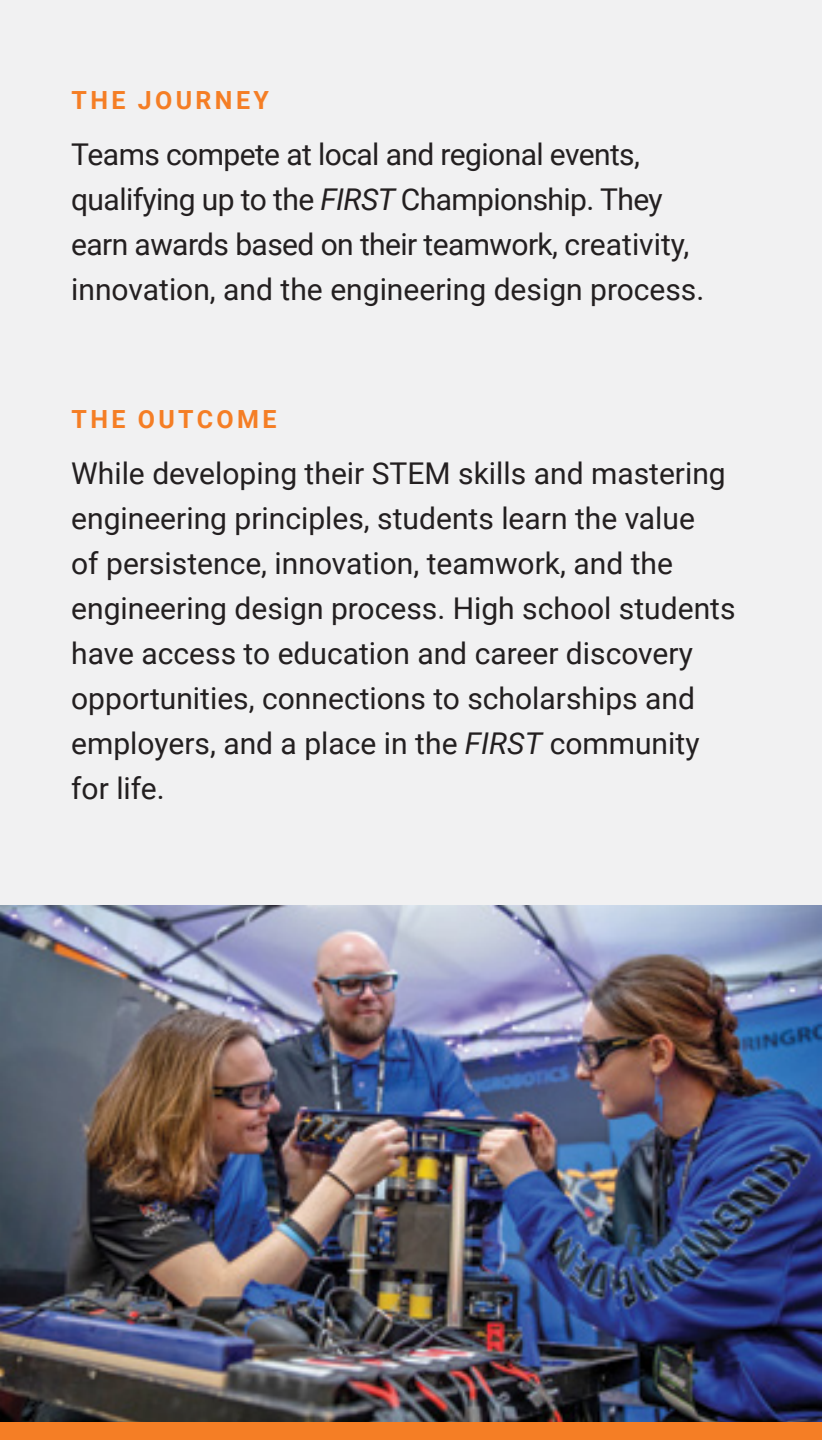
<style>
.page{position:relative;width:822px;height:1440px;background:#fff}
.page>*{position:absolute;margin:0;border:0;box-sizing:border-box;transform-origin:0 0}
.t1{font:30px/45px "Roboto";color:#231f20}
.t2{font:30px/45px "Roboto";letter-spacing:-.02em;color:#231f20}
.t3{font:700 25px "Roboto";letter-spacing:.135em;color:#f57e25}
.s1{font-style:italic}
</style>
<div class="page">
<div style="left:0;top:0;width:821px;height:1010px;background:#f1f1f2"></div>
<img style="left:0;top:905px;width:821px;height:517px">
<div style="left:0;top:1422px;width:821px;height:18px;background:#f57e25"></div>
<p class="t3" style="left:72px;top:82px;width:199px">THE JOURNEY</p>
<p class="t2" style="left:71px;top:131px;width:634px">Teams compete at local and regional events, qualifying up to the <span class="s1">FIRST</span> Championship. They earn awards based on their teamwork, creativity, innovation, and the engineering design process.</p>
<p class="t3" style="left:72px;top:401px;width:206px">THE OUTCOME</p>
<p class="t1" style="left:71px;top:450px;width:665px">While developing their STEM skills and mastering engineering principles, students learn the value<br>of persistence, innovation, teamwork, and the engineering design process. High school students have access to education and career discovery opportunities, connections to scholarships and employers, and a place in the <span class="s1">FIRST</span> community for life.</p>
</div>
